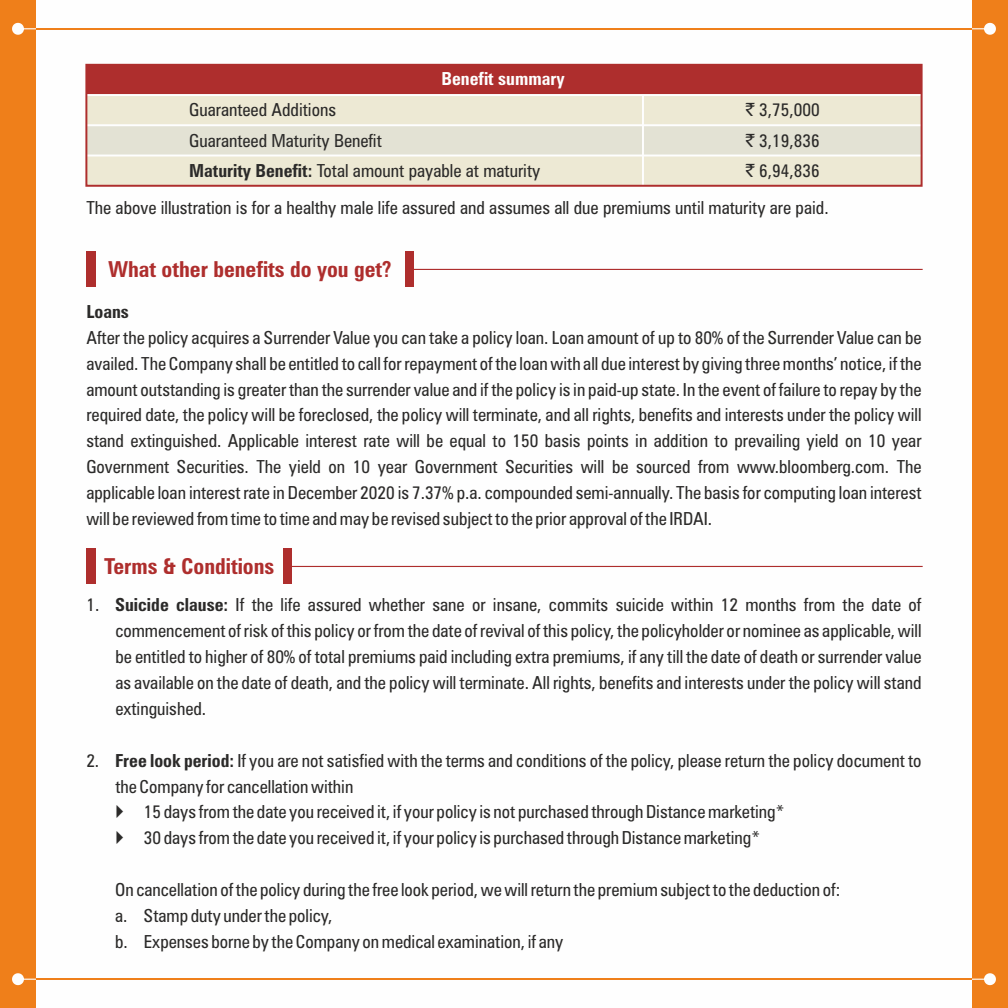
<style>
.page{position:relative;width:1008px;height:1008px;background:#ef7f1a}
.page>*{position:absolute;margin:0;border:0;box-sizing:border-box;transform-origin:0 0}
.t1{font:700 condensed 22px "Zurich BT";color:#ae2e2d}
.t2{font:condensed 18px/25.8px "Zurich BT";color:#2b2a29;text-align:justify}
.t3{font:700 condensed 18px "Zurich BT";color:#fefefe}
.t4{font:700 condensed 18px "Zurich BT";color:#2b2a29}
.s1{font-weight:700}
.s2{font-family:"Rupee Foradian";font-stretch:normal}
</style>
<div class="page">
<svg style="left:12px;top:23px;width:984px;height:12px"></svg>
<svg style="left:12px;top:973px;width:984px;height:12px"></svg>
<div style="left:36px;top:0;width:936px;height:1008px;background:#fefefe"></div>
<hr style="left:36px;top:28px;width:936px;height:1px;background:#ef7f1a">
<hr style="left:36px;top:979px;width:936px;height:1px;background:#ef7f1a">
<div style="left:86px;top:125px;width:836px;height:31px;background:#e3e2d4"></div>
<div style="left:86px;top:95px;width:836px;height:30px;background:#ede9d4"></div>
<div style="left:86px;top:156px;width:836px;height:30px;background:#ede9d4"></div>
<div style="left:86px;top:65px;width:836px;height:30px;background:#ae2e2d"></div>
<hr style="left:86px;top:124px;width:836px;height:2px;background:#fefefe">
<hr style="left:86px;top:155px;width:836px;height:2px;background:#fefefe">
<hr style="left:86px;top:94px;width:836px;height:2px;background:#fefefe">
<hr style="left:642px;top:95px;width:2px;height:91px;background:#fefefe">
<div style="left:85px;top:64px;width:838px;height:123px;border:2px solid #ae2e2d"></div>
<div style="left:405px;top:251px;width:9px;height:36px;background:#ae2e2d"></div>
<div style="left:86px;top:251px;width:9px;height:36px;background:#ae2e2d"></div>
<hr style="left:411px;top:269px;width:512px;height:1px;background:#ae2e2d">
<div style="left:283px;top:548px;width:9px;height:36px;background:#ae2e2d"></div>
<div style="left:86px;top:548px;width:9px;height:36px;background:#ae2e2d"></div>
<hr style="left:289px;top:566px;width:634px;height:1px;background:#ae2e2d">
<p class="t3" style="left:442px;top:71px;width:125px">Benefit summary</p>
<p class="t2" style="left:189px;top:97px;width:353px;line-height:30.2px;text-align:left">Guaranteed Additions<br>Guaranteed Maturity Benefit<br><span class="s1">Maturity Benefit:</span> Total amount payable at maturity</p>
<p class="t2" style="left:746px;top:97px;width:75px;line-height:30.2px"><span class="s2">`</span> 3,75,000 <span class="s2">`</span> 3,19,836 <span class="s2">`</span> 6,94,836</p>
<p class="t2" style="left:86px;top:197px;width:744px">The above illustration is for a healthy male life assured and assumes all due premiums until maturity are paid.</p>
<p class="t1" style="left:108px;top:261px;width:285px">What other benefits do you get?</p>
<p class="t4" style="left:86px;top:304px;width:44px">Loans</p>
<p class="t2" style="left:86px;top:326px;width:837px">After the policy acquires a Surrender Value you can take a policy loan. Loan amount of up to 80% of the Surrender Value can be availed. The Company shall be entitled to call for repayment of the loan with all due interest by giving three months’ notice, if the amount outstanding is greater than the surrender value and if the policy is in paid-up state. In the event of failure to repay by the required date, the policy will be foreclosed, the policy will terminate, and all rights, benefits and interests under the policy will stand extinguished. Applicable interest rate will be equal to 150 basis points in addition to prevailing yield on 10 year Government Securities. The yield on 10 year Government Securities will be sourced from www.bloomberg.com. The applicable loan interest rate in December 2020 is 7.37% p.a. compounded semi-annually. The basis for computing loan interest will be reviewed from time to time and may be revised subject to the prior approval of the IRDAI.</p>
<p class="t1" style="left:104px;top:558px;width:172px">Terms &amp; Conditions</p>
<p class="t2" style="left:115px;top:594px;width:808px;text-indent:-29px">1. <span class="s1">Suicide clause:</span> If the life assured whether sane or insane, commits suicide within 12 months from the date of commencement of risk of this policy or from the date of revival of this policy, the policyholder or nominee as applicable, will be entitled to higher of 80% of total premiums paid including extra premiums, if any till the date of death or surrender value as available on the date of death, and the policy will terminate. All rights, benefits and interests under the policy will stand extinguished.</p>
<p class="t2" style="left:86px;top:749px;width:837px">2. <span class="s1">Free look period:</span> If you are not satisfied with the terms and conditions of the policy, please return the policy document to</p>
<p class="t2" style="left:115px;top:775px;width:240px">the Company for cancellation within</p>
<p class="t2" style="left:144px;top:801px;width:642px">15 days from the date you received it, if your policy is not purchased through Distance marketing*</p>
<p class="t2" style="left:144px;top:827px;width:618px">30 days from the date you received it, if your policy is purchased through Distance marketing*</p>
<p class="t2" style="left:115px;top:879px;width:727px;text-align:left">On cancellation of the policy during the free look period, we will return the premium subject to the deduction of: a. Stamp duty under the policy,<br>b. Expenses borne by the Company on medical examination, if any</p>
</div>
